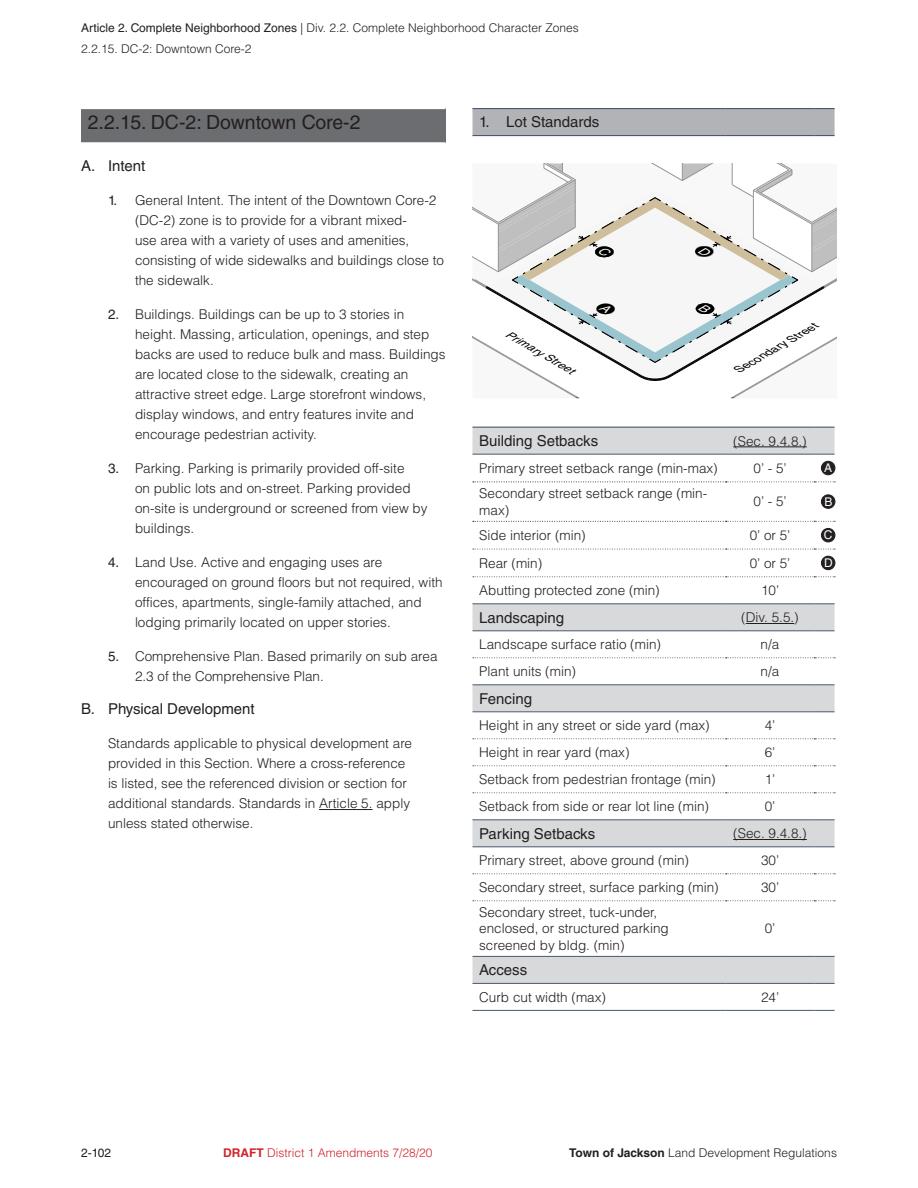
<style>
.page{position:relative;width:918px;height:1188px;background:#fff}
.page>*{position:absolute;margin:0;border:0;box-sizing:border-box;transform-origin:0 0}
.t1{font:19.5px "Helvetica LT Std";letter-spacing:-.01em;color:#231f20}
.t2{font:15px "Helvetica LT Std";color:#231f20}
.t3{font:300 13.5px/20.1px "Helvetica LT Std";color:#231f20}
.t4{font:300 12px/20.2px "Helvetica LT Std";color:#231f20}
.t5{font:300 12px "Helvetica LT Std";color:#d1232a}
.t6{font:12px "Helvetica LT Std";color:#231f20}
.t7{font:12px "Helvetica LT Std";color:#fff}
.t8{font:italic 10.35px "Helvetica";color:#000;scale:1.15 1}
.s1{font-weight:400}
.s2{font-weight:700}
</style>
<div class="page">
<hr style="left:319px;top:809px;width:54px;height:1px;background:#231f20">
<div style="left:81px;top:109px;width:365px;height:34px;background:#6c6d70"></div>
<hr style="left:81px;top:142px;width:365px;height:1px;background:#fff">
<svg style="left:472px;top:108px;width:363px;height:28px;background:#aaacb1"></svg>
<svg style="left:472px;top:428px;width:363px;height:555px"></svg>
<svg style="left:473px;top:576px;width:362px;height:1px"></svg>
<svg style="left:473px;top:549px;width:362px;height:1px"></svg>
<hr style="left:726px;top:604px;width:88px;height:1px;background:#4a576e">
<svg style="left:814px;top:604px;width:21px;height:1px"></svg>
<hr style="left:726px;top:631px;width:88px;height:1px;background:#4a576e">
<svg style="left:814px;top:631px;width:21px;height:1px"></svg>
<hr style="left:472px;top:604px;width:254px;height:1px;background:#4a576e">
<hr style="left:472px;top:631px;width:254px;height:1px;background:#4a576e">
<hr style="left:472px;top:427px;width:254px;height:1px;background:#4a576e">
<hr style="left:726px;top:427px;width:88px;height:1px;background:#4a576e">
<svg style="left:814px;top:427px;width:21px;height:1px"></svg>
<hr style="left:472px;top:454px;width:254px;height:1px;background:#4a576e">
<hr style="left:726px;top:454px;width:88px;height:1px;background:#4a576e">
<svg style="left:814px;top:454px;width:21px;height:1px"></svg>
<svg style="left:473px;top:482px;width:362px;height:1px"></svg>
<svg style="left:473px;top:521px;width:362px;height:1px"></svg>
<svg style="left:473px;top:657px;width:362px;height:1px"></svg>
<hr style="left:472px;top:685px;width:254px;height:1px;background:#4a576e">
<hr style="left:726px;top:685px;width:88px;height:1px;background:#4a576e">
<svg style="left:814px;top:685px;width:21px;height:1px"></svg>
<svg style="left:472px;top:712px;width:363px;height:109px"></svg>
<hr style="left:472px;top:956px;width:254px;height:1px;background:#4a576e">
<hr style="left:726px;top:956px;width:88px;height:1px;background:#4a576e">
<svg style="left:814px;top:956px;width:21px;height:1px"></svg>
<hr style="left:472px;top:847px;width:254px;height:1px;background:#4a576e">
<hr style="left:726px;top:847px;width:88px;height:1px;background:#4a576e">
<svg style="left:814px;top:847px;width:21px;height:1px"></svg>
<hr style="left:472px;top:983px;width:254px;height:1px;background:#4a576e">
<hr style="left:726px;top:983px;width:88px;height:1px;background:#4a576e">
<svg style="left:814px;top:983px;width:21px;height:1px"></svg>
<svg style="left:473px;top:873px;width:362px;height:1px"></svg>
<hr style="left:472px;top:1010px;width:254px;height:1px;background:#4a576e">
<hr style="left:726px;top:1010px;width:88px;height:1px;background:#4a576e">
<svg style="left:473px;top:900px;width:362px;height:1px"></svg>
<svg style="left:814px;top:1010px;width:21px;height:1px"></svg>
<hr style="left:733px;top:447px;width:74px;height:1px;background:#231f20">
<div style="left:821px;top:461px;width:14px;height:14px;background:#231f20;border-radius:50%"></div>
<div style="left:821px;top:461px;width:14px;height:14px;border:1px solid #231f20;border-radius:50%"></div>
<div style="left:821px;top:495px;width:14px;height:13px;background:#231f20;border-radius:50%"></div>
<div style="left:821px;top:494px;width:14px;height:15px;border:1px solid #231f20;border-radius:50%"></div>
<div style="left:821px;top:528px;width:14px;height:14px;background:#231f20;border-radius:50%"></div>
<div style="left:821px;top:528px;width:14px;height:14px;border:1px solid #231f20;border-radius:50%"></div>
<div style="left:821px;top:556px;width:14px;height:14px;background:#231f20;border-radius:50%"></div>
<div style="left:821px;top:556px;width:14px;height:14px;border:1px solid #231f20;border-radius:50%"></div>
<hr style="left:746px;top:623px;width:48px;height:1px;background:#231f20">
<hr style="left:733px;top:839px;width:74px;height:1px;background:#231f20">
<svg style="left:472px;top:164px;width:365px;height:234px"></svg>
<p class="t4" style="left:81px;top:18px;width:499px"><span class="s1">Article 2. Complete Neighborhood Zones</span> | Div. 2.2. Complete Neighborhood Character Zones<br>2.2.15. DC-2: Downtown Core-2</p>
<h1 class="t1" style="left:88px;top:111px;width:274px">2.2.15. DC-2: Downtown Core-2</h1>
<p class="t2" style="left:81px;top:157px;width:66px">A. Intent</p>
<p class="t3" style="left:135px;top:190px;width:311px;text-indent:-27px"><span class="s1">1.</span> General Intent. The intent of the Downtown Core-2 (DC-2) zone is to provide for a vibrant mixed-<br>use area with a variety of uses and amenities, consisting of wide sidewalks and buildings close to the sidewalk.</p>
<p class="t3" style="left:135px;top:304px;width:312px;text-indent:-27px"><span class="s1">2.</span> Buildings. Buildings can be up to 3 stories in height. Massing, articulation, openings, and step backs are used to reduce bulk and mass. Buildings are located close to the sidewalk, creating an attractive street edge. Large storefront windows, display windows, and entry features invite and encourage pedestrian activity.</p>
<p class="t3" style="left:135px;top:458px;width:294px;text-indent:-27px"><span class="s1">3.</span> Parking. Parking is primarily provided off-site<br>on public lots and on-street. Parking provided on-site is underground or screened from view by buildings.</p>
<p class="t3" style="left:135px;top:552px;width:309px;text-indent:-27px"><span class="s1">4.</span> Land Use. Active and engaging uses are encouraged on ground floors but not required, with offices, apartments, single-family attached, and lodging primarily located on upper stories.</p>
<p class="t3" style="left:135px;top:646px;width:304px;text-indent:-27px"><span class="s1">5.</span> Comprehensive Plan. Based primarily on sub area<br>2.3 of the Comprehensive Plan.</p>
<p class="t2" style="left:81px;top:700px;width:175px">B. Physical Development</p>
<p class="t3" style="left:108px;top:733px;width:306px">Standards applicable to physical development are provided in this Section. Where a cross-reference is listed, see the referenced division or section for additional standards. Standards in Article 5. apply unless stated otherwise.</p>
<p class="t2" style="left:479px;top:113px;width:121px">1. Lot Standards</p>
<p class="t8" style="left:510px;top:326px;width:68px;rotate:30deg">Primary Street</p>
<p class="t8" style="left:734px;top:363px;width:82px;rotate:-30deg">Secondary Street</p>
<p class="t2" style="left:479px;top:432px;width:120px">Building Setbacks</p>
<p class="t3" style="left:733px;top:431px;width:75px">(Sec. 9.4.8.)</p>
<p class="t3" style="left:479px;top:458px;width:240px">Primary street setback range (min-max)</p>
<p class="t3" style="left:754px;top:458px;width:35px">0’ - 5’</p>
<p class="t7" style="left:824px;top:461px;width:10px">A</p>
<p class="t3" style="left:479px;top:485px;width:230px;line-height:16.2px">Secondary street setback range (min&shy;max)</p>
<p class="t3" style="left:754px;top:491px;width:35px">0’ - 5’</p>
<p class="t7" style="left:824px;top:495px;width:10px">B</p>
<p class="t3" style="left:479px;top:525px;width:108px">Side interior (min)</p>
<p class="t3" style="left:750px;top:525px;width:42px">0’ or 5’</p>
<p class="t7" style="left:824px;top:528px;width:10px">C</p>
<p class="t3" style="left:479px;top:553px;width:65px">Rear (min)</p>
<p class="t3" style="left:750px;top:553px;width:42px">0’ or 5’</p>
<p class="t7" style="left:824px;top:556px;width:10px">D</p>
<p class="t3" style="left:479px;top:580px;width:182px">Abutting protected zone (min)</p>
<p class="t3" style="left:761px;top:580px;width:20px">10’</p>
<p class="t2" style="left:479px;top:609px;width:87px">Landscaping</p>
<p class="t3" style="left:741px;top:607px;width:59px">(Div. 5.5.)</p>
<p class="t3" style="left:479px;top:634px;width:183px">Landscape surface ratio (min)</p>
<p class="t3" style="left:761px;top:634px;width:20px">n/a</p>
<p class="t3" style="left:479px;top:661px;width:98px">Plant units (min)</p>
<p class="t3" style="left:761px;top:661px;width:20px">n/a</p>
<p class="t2" style="left:479px;top:690px;width:54px">Fencing</p>
<p class="t3" style="left:479px;top:715px;width:232px">Height in any street or side yard (max)</p>
<p class="t3" style="left:765px;top:715px;width:12px">4’</p>
<p class="t3" style="left:479px;top:742px;width:152px">Height in rear yard (max)</p>
<p class="t3" style="left:765px;top:742px;width:12px">6’</p>
<p class="t3" style="left:479px;top:769px;width:238px">Setback from pedestrian frontage (min)</p>
<p class="t3" style="left:765px;top:769px;width:12px">1’</p>
<p class="t3" style="left:479px;top:796px;width:231px">Setback from side or rear lot line (min)</p>
<p class="t3" style="left:765px;top:796px;width:12px">0’</p>
<p class="t2" style="left:479px;top:825px;width:118px">Parking Setbacks</p>
<p class="t3" style="left:733px;top:823px;width:75px">(Sec. 9.4.8.)</p>
<p class="t3" style="left:479px;top:850px;width:211px">Primary street, above ground (min)</p>
<p class="t3" style="left:761px;top:850px;width:20px">30’</p>
<p class="t3" style="left:479px;top:877px;width:241px">Secondary street, surface parking (min)</p>
<p class="t3" style="left:761px;top:877px;width:20px">30’</p>
<p class="t3" style="left:479px;top:904px;width:191px;line-height:16.2px">Secondary street, tuck-under, enclosed, or structured parking screened by bldg. (min)</p>
<p class="t3" style="left:765px;top:918px;width:12px">0’</p>
<p class="t2" style="left:479px;top:961px;width:50px">Access</p>
<p class="t3" style="left:479px;top:987px;width:128px">Curb cut width (max)</p>
<p class="t3" style="left:761px;top:987px;width:20px">24’</p>
<p class="t6" style="left:81px;top:1146px;width:32px">2-102</p>
<p class="t5" style="left:223px;top:1146px;width:211px"><span class="s2">DRAFT</span> District 1 Amendments 7/28/20</p>
<p class="t4" style="left:569px;top:1143px;width:269px"><span class="s2">Town of Jackson</span> Land Development Regulations</p>
</div>
